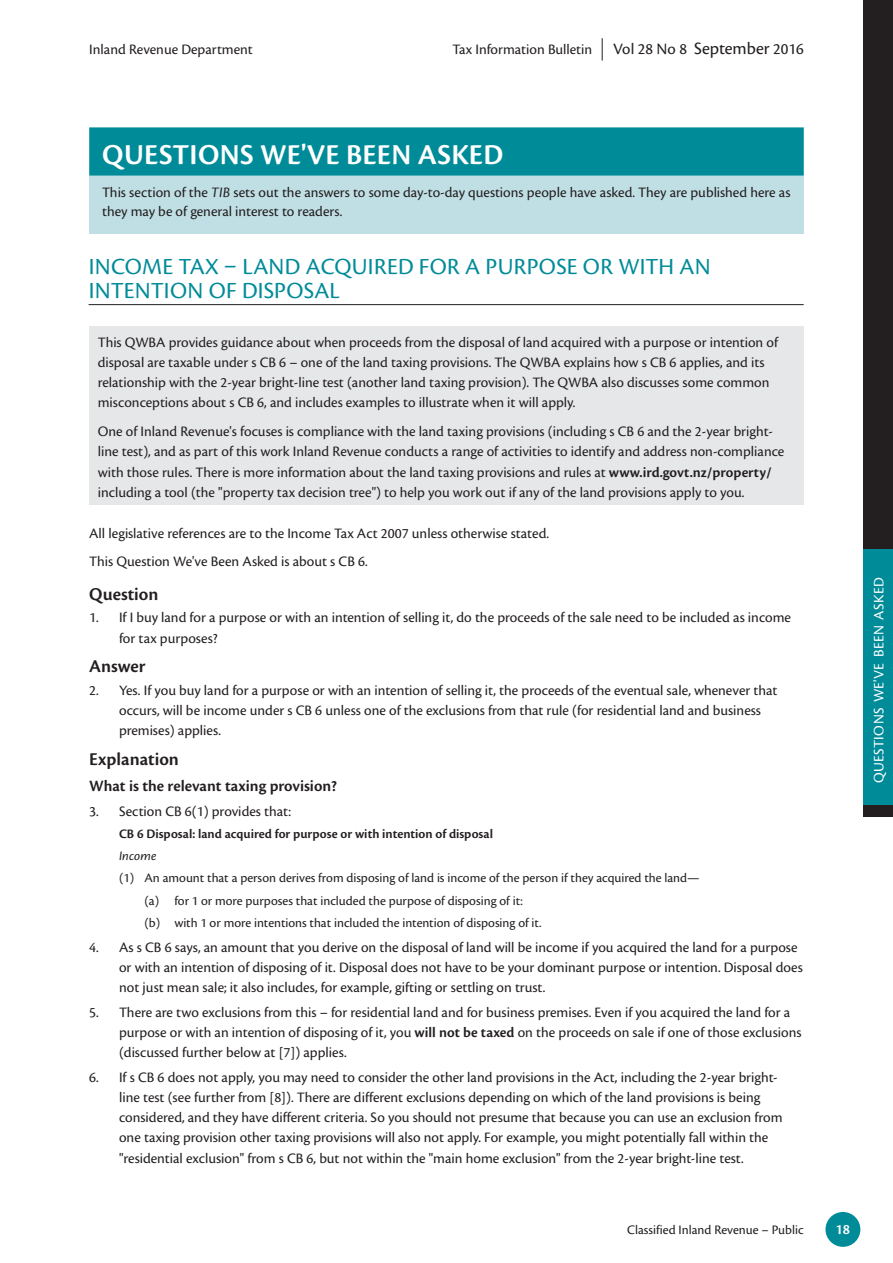
<style>
.page{position:relative;width:893px;height:1263px;background:#fff}
.page>*{position:absolute;margin:0;border:0;box-sizing:border-box;transform-origin:0 0}
.t1{font:600 30px "Cronos Pro";letter-spacing:.01em;color:#fff}
.t2{font:24px/24px "Cronos Pro";letter-spacing:.01em;color:#008b98}
.t3{font:600 18.75px "Cronos Pro";color:#231f20}
.t4{font:600 16.5px "Cronos Pro";color:#231f20}
.t5{font:16.5px "Cronos Pro";color:#231f20}
.t6{font:15px/20.2px "Cronos Pro";color:#231f20}
.t7{font:15px "Cronos Pro";letter-spacing:.025em;color:#fff}
.t8{font:600 15px "Cronos Pro";color:#fff}
.t9{font:13.5px/22.2px "Cronos Pro";color:#231f20}
.t10{font:600 13.5px "Cronos Pro";color:#231f20}
.t11{font:italic 13.5px "Cronos Pro";color:#231f20}
.s1{font-size:18px}
.s2{font-style:italic}
.s3{font-weight:600}
</style>
<div class="page">
<div style="left:89px;top:128px;width:715px;height:106px;background:#c0dfe4"></div>
<div style="left:89px;top:128px;width:715px;height:48px;background:#008b98"></div>
<hr style="left:89px;top:304px;width:715px;height:1px;background:#231f20">
<div style="left:89px;top:326px;width:715px;height:179px;background:#e6e7e9"></div>
<div style="left:863px;top:0;width:30px;height:816px;background:#231f20"></div>
<div style="left:863px;top:549px;width:30px;height:256px;background:#008b98"></div>
<svg style="left:602px;top:38px;width:1px;height:23px"></svg>
<div style="left:825px;top:1212px;width:35px;height:35px;background:#008b98;border-radius:50%"></div>
<p class="t6" style="left:89px;top:39px;width:165px">Inland Revenue Department</p>
<p class="t6" style="left:452px;top:39px;width:141px">Tax Information Bulletin</p>
<p class="t5" style="left:613px;top:39px;width:192px">Vol 28 No 8 <span class="s1">September</span> 2016</p>
<h1 class="t1" style="left:102px;top:137px;width:402px">QUESTIONS WE'VE BEEN ASKED</h1>
<p class="t6" style="left:102px;top:183px;width:690px;line-height:18.8px">This section of the <span class="s2">TIB</span> sets out the answers to some day-to-day questions people have asked. They are published here as they may be of general interest to readers.</p>
<h2 class="t2" style="left:89px;top:254px;width:623px">INCOME TAX – LAND ACQUIRED FOR A PURPOSE OR WITH AN<br>INTENTION OF DISPOSAL</h2>
<p class="t6" style="left:98px;top:332px;width:682px">This QWBA provides guidance about when proceeds from the disposal of land acquired with a purpose or intention of disposal are taxable under s CB 6 – one of the land taxing provisions. The QWBA explains how s CB 6 applies, and its relationship with the 2-year bright-line test (another land taxing provision). The QWBA also discusses some common misconceptions about s CB 6, and includes examples to illustrate when it will apply.</p>
<p class="t6" style="left:98px;top:421px;width:688px">One of Inland Revenue's focuses is compliance with the land taxing provisions (including s CB 6 and the 2-year bright&shy;line test), and as part of this work Inland Revenue conducts a range of activities to identify and address non-compliance with those rules. There is more information about the land taxing provisions and rules at <span class="s3">www.ird.govt.nz/property/ </span>including a tool (the "property tax decision tree") to help you work out if any of the land provisions apply to you.</p>
<p class="t6" style="left:89px;top:518px;width:461px;line-height:28.8px">All legislative references are to the Income Tax Act 2007 unless otherwise stated.<br>This Question We've Been Asked is about s CB 6.</p>
<p class="t3" style="left:89px;top:583px;width:71px">Question</p>
<p class="t6" style="left:119px;top:608px;width:674px;text-indent:-30px">1. If I buy land for a purpose or with an intention of selling it, do the proceeds of the sale need to be included as income for tax purposes?</p>
<p class="t3" style="left:89px;top:656px;width:58px">Answer</p>
<p class="t6" style="left:119px;top:680px;width:660px;text-indent:-30px">2. Yes. If you buy land for a purpose or with an intention of selling it, the proceeds of the eventual sale, whenever that occurs, will be income under s CB 6 unless one of the exclusions from that rule (for residential land and business premises) applies.</p>
<p class="t3" style="left:89px;top:748px;width:91px">Explanation</p>
<p class="t4" style="left:89px;top:777px;width:249px">What is the relevant taxing provision?</p>
<p class="t6" style="left:89px;top:801px;width:203px">3. Section CB 6(1) provides that:</p>
<p class="t10" style="left:119px;top:826px;width:375px">CB 6 Disposal: land acquired for purpose or with intention of disposal</p>
<p class="t11" style="left:119px;top:848px;width:39px">Income</p>
<p class="t9" style="left:145px;top:867px;width:557px;text-indent:-26px">(1) An amount that a person derives from disposing of land is income of the person if they acquired the land— (a) for 1 or more purposes that included the purpose of disposing of it:<br>(b) with 1 or more intentions that included the intention of disposing of it.</p>
<p class="t6" style="left:119px;top:937px;width:685px;text-indent:-30px">4. As s CB 6 says, an amount that you derive on the disposal of land will be income if you acquired the land for a purpose or with an intention of disposing of it. Disposal does not have to be your dominant purpose or intention. Disposal does not just mean sale; it also includes, for example, gifting or settling on trust.</p>
<p class="t6" style="left:119px;top:1002px;width:684px;text-indent:-30px">5. There are two exclusions from this – for residential land and for business premises. Even if you acquired the land for a purpose or with an intention of disposing of it, you <span class="s3">will not be taxed</span> on the proceeds on sale if one of those exclusions (discussed further below at [7]) applies.</p>
<p class="t6" style="left:119px;top:1067px;width:665px;text-indent:-30px">6. If s CB 6 does not apply, you may need to consider the other land provisions in the Act, including the 2-year bright&shy;line test (see further from [8]). There are different exclusions depending on which of the land provisions is being considered, and they have different criteria. So you should not presume that because you can use an exclusion from one taxing provision other taxing provisions will also not apply. For example, you might potentially fall within the "residential exclusion" from s CB 6, but not within the "main home exclusion" from the 2-year bright-line test.</p>
<p class="t9" style="left:627px;top:1218px;width:178px">Classified Inland Revenue – Public</p>
<p class="t8" style="left:836px;top:1220px;width:16px">18</p>
<p class="t7" style="left:870px;top:783px;width:207px;rotate:-90deg">QUESTIONS WE'VE BEEN ASKED</p>
</div>
